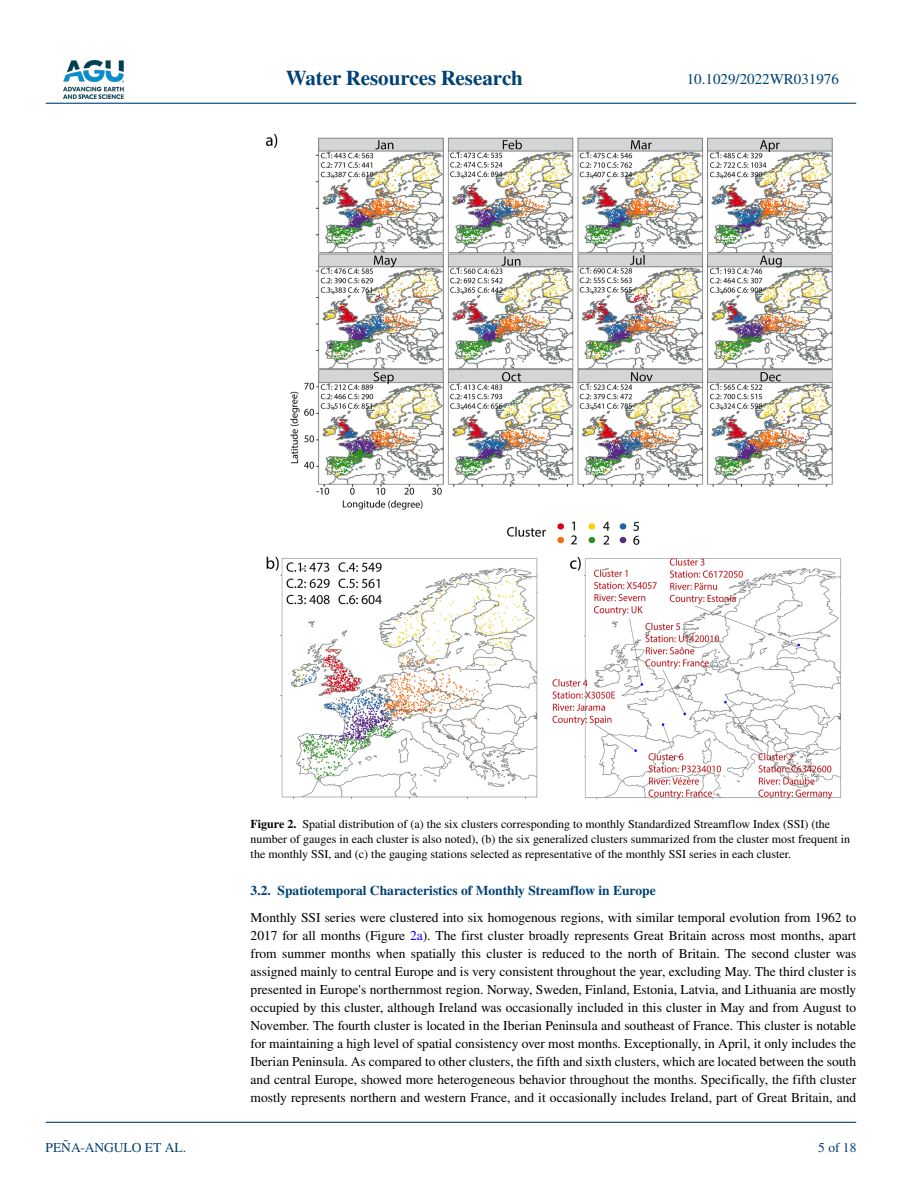
<style>
.page{position:relative;width:902px;height:1183px;background:#fff}
.page>*{position:absolute;margin:0;border:0;box-sizing:border-box;transform-origin:0 0}
.t1{font:700 21px "STIX";color:#004174}
.t2{font:15px "STIX";color:#004174}
.t3{font:13.5px/18px "STIX";color:#000;text-align:justify}
.t4{font:700 13.5px "STIX";color:#004174}
.t5{font:13.5px "STIX";color:#004174}
.t6{font:12px/15px "STIX";color:#000}
.s1{font-weight:700}
.s2{color:#00f}
</style>
<div class="page">
<img style="left:63px;top:60px;width:60px;height:39px">
<hr style="left:46px;top:103px;width:810px;height:1px;background:#004174">
<hr style="left:46px;top:1121px;width:810px;height:1px;background:#004174">
<img style="left:265px;top:134px;width:576px;height:665px">
<h1 class="t1" style="left:285px;top:66px;width:239px">Water Resources Research</h1>
<p class="t2" style="left:686px;top:69px;width:154px">10.1029/2022WR031976</p>
<p class="t5" style="left:45px;top:1138px;width:142px">PEÑA-ANGULO ET AL.</p>
<p class="t6" style="left:250px;top:817px;width:601px"><span class="s1">Figure 2.</span> Spatial distribution of (a) the six clusters corresponding to monthly Standardized Streamflow Index (SSI) (the number of gauges in each cluster is also noted), (b) the six generalized clusters summarized from the cluster most frequent in the monthly SSI, and (c) the gauging stations selected as representative of the monthly SSI series in each cluster.</p>
<p class="t4" style="left:250px;top:882px;width:406px">3.2. Spatiotemporal Characteristics of Monthly Streamflow in Europe</p>
<p class="t3" style="left:250px;top:909px;width:607px">Monthly SSI series were clustered into six homogenous regions, with similar temporal evolution from 1962 to 2017 for all months (Figure <span class="s2">2a</span>). The first cluster broadly represents Great Britain across most months, apart from summer months when spatially this cluster is reduced to the north of Britain. The second cluster was assigned mainly to central Europe and is very consistent throughout the year, excluding May. The third cluster is presented in Europe's northernmost region. Norway, Sweden, Finland, Estonia, Latvia, and Lithuania are mostly occupied by this cluster, although Ireland was occasionally included in this cluster in May and from August to November. The fourth cluster is located in the Iberian Peninsula and southeast of France. This cluster is notable for maintaining a high level of spatial consistency over most months. Exceptionally, in April, it only includes the Iberian Peninsula. As compared to other clusters, the fifth and sixth clusters, which are located between the south and central Europe, showed more heterogeneous behavior throughout the months. Specifically, the fifth cluster mostly represents northern and western France, and it occasionally includes Ireland, part of Great Britain, and</p>
<p class="t5" style="left:818px;top:1138px;width:40px">5 of 18</p>
</div>
